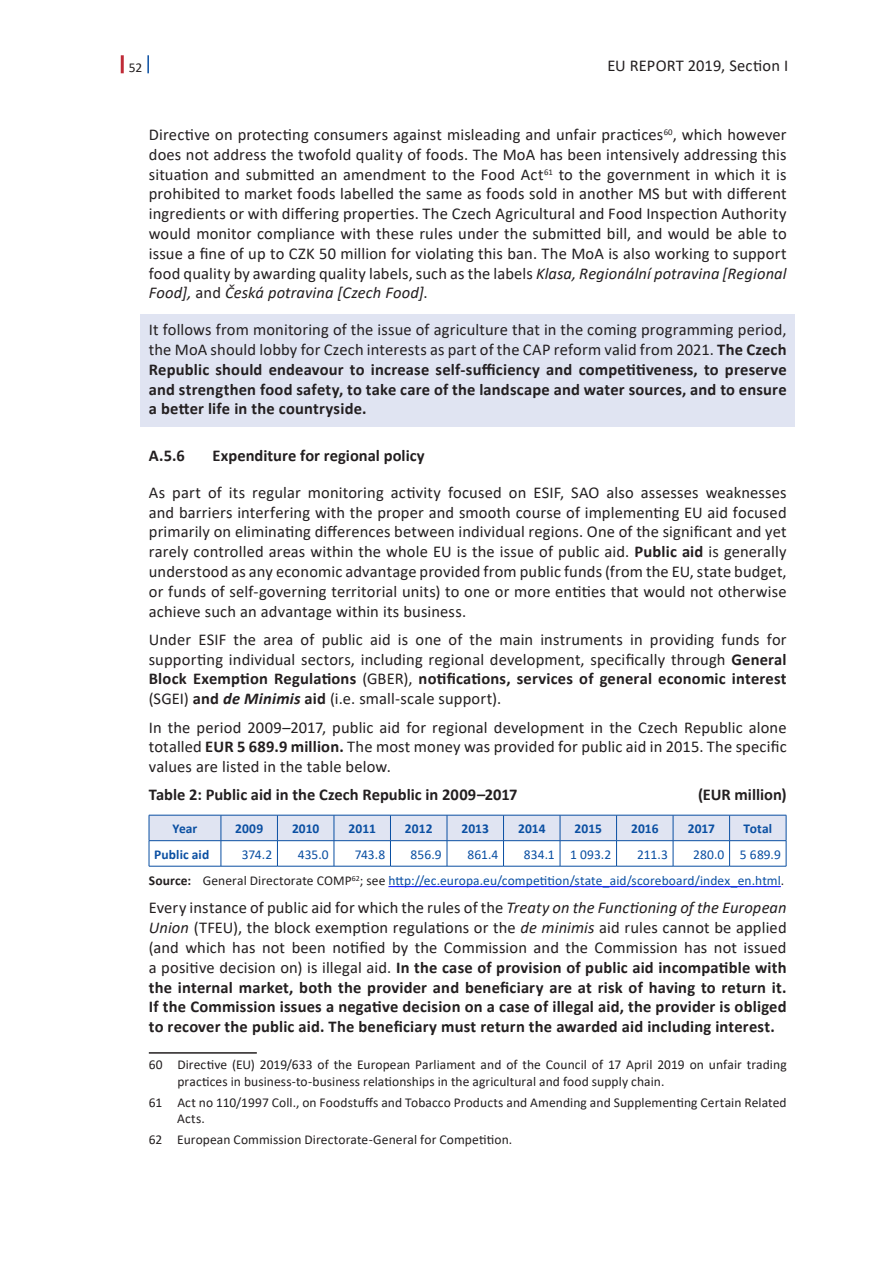
<style>
.page{position:relative;width:893px;height:1263px;background:#fff}
.page>*{position:absolute;margin:0;border:0;box-sizing:border-box;transform-origin:0 0}
.t1{font:16.5px/19.8px "Calibri";letter-spacing:.01em;color:#231f20;text-align:justify}
.t2{font:700 16.5px/19.8px "Calibri";letter-spacing:.01em;color:#231f20;text-align:justify}
.t3{font:13.5px/16.5px "Calibri";letter-spacing:.005em;color:#231f20}
.t4{font:13.5px/26.5px "Calibri";letter-spacing:.005em;color:#0a4fa2;text-align:right}
.t5{font:700 13.5px "Calibri";letter-spacing:.005em;color:#0a4fa2}
.s1{font-style:italic}
.s2{font-weight:400}
.s3{font-weight:700}
.s4{font-weight:700;font-style:italic}
.s5{font-weight:700;color:#231f20}
.s6{color:#231f20}
.s7{font-weight:400;font-style:italic}
</style>
<div class="page">
<svg style="left:147px;top:55px;width:2px;height:18px"></svg>
<hr style="left:121px;top:55px;width:3px;height:18px;background:#bf2b37">
<div style="left:140px;top:314px;width:655px;height:113px;background:#e0e4f2"></div>
<hr style="left:388px;top:886px;width:393px;height:1px;background:#00f">
<svg style="left:149px;top:815px;width:638px;height:51px"></svg>
<hr style="left:149px;top:866px;width:72px;height:1px;background:#0a4fa2">
<hr style="left:221px;top:866px;width:56px;height:1px;background:#0a4fa2">
<hr style="left:277px;top:866px;width:57px;height:1px;background:#0a4fa2">
<hr style="left:334px;top:866px;width:56px;height:1px;background:#0a4fa2">
<hr style="left:390px;top:866px;width:57px;height:1px;background:#0a4fa2">
<hr style="left:447px;top:866px;width:56px;height:1px;background:#0a4fa2">
<hr style="left:503px;top:866px;width:57px;height:1px;background:#0a4fa2">
<hr style="left:560px;top:866px;width:57px;height:1px;background:#0a4fa2">
<hr style="left:617px;top:866px;width:56px;height:1px;background:#0a4fa2">
<hr style="left:673px;top:866px;width:57px;height:1px;background:#0a4fa2">
<hr style="left:730px;top:866px;width:56px;height:1px;background:#0a4fa2">
<hr style="left:149px;top:1052px;width:108px;height:2px;background:#231f20">
<p class="t3" style="left:129px;top:59px;width:15px">52</p>
<p class="t1" style="left:607px;top:55px;width:182px">EU REPORT 2019, Section I</p>
<p class="t1" style="left:149px;top:124px;width:639px">Directive on protecting consumers against misleading and unfair practices<sup>60</sup>, which however does not address the twofold quality of foods. The MoA has been intensively addressing this situation and submitted an amendment to the Food Act<sup>61</sup> to the government in which it is prohibited to market foods labelled the same as foods sold in another MS but with different ingredients or with differing properties. The Czech Agricultural and Food Inspection Authority would monitor compliance with these rules under the submitted bill, and would be able to issue a fine of up to CZK 50 million for violating this ban. The MoA is also working to support food quality by awarding quality labels, such as the labels <span class="s1">Klasa, Regionální potravina [Regional Food],</span> and <span class="s1">Česká potravina [Czech Food]</span>.</p>
<p class="t2" style="left:149px;top:320px;width:639px"><span class="s2">It follows from monitoring of the issue of agriculture that in the coming programming period, the MoA should lobby for Czech interests as part of the CAP reform valid from 2021.</span> The Czech Republic should endeavour to increase self-sufficiency and competitiveness, to preserve and strengthen food safety, to take care of the landscape and water sources, and to ensure a better life in the countryside.</p>
<p class="t2" style="left:149px;top:445px;width:38px">A.5.6</p>
<p class="t2" style="left:213px;top:445px;width:214px">Expenditure for regional policy</p>
<p class="t1" style="left:149px;top:482px;width:639px">As part of its regular monitoring activity focused on ESIF, SAO also assesses weaknesses and barriers interfering with the proper and smooth course of implementing EU aid focused primarily on eliminating differences between individual regions. One of the significant and yet rarely controlled areas within the whole EU is the issue of public aid. <span class="s3">Public aid</span> is generally understood as any economic advantage provided from public funds (from the EU, state budget, or funds of self-governing territorial units) to one or more entities that would not otherwise achieve such an advantage within its business.</p>
<p class="t1" style="left:149px;top:629px;width:639px">Under ESIF the area of public aid is one of the main instruments in providing funds for supporting individual sectors, including regional development, specifically through <span class="s3">General Block Exemption Regulations</span> (GBER), <span class="s3">notifications, services of general economic interest </span>(SGEI) <span class="s3">and</span> <span class="s4">de Minimis</span> <span class="s3">aid</span> (i.e. small-scale support).</p>
<p class="t1" style="left:149px;top:717px;width:639px">In the period 2009–2017, public aid for regional development in the Czech Republic alone totalled <span class="s3">EUR 5 689.9 million.</span> The most money was provided for public aid in 2015. The specific values are listed in the table below.</p>
<p class="t2" style="left:149px;top:785px;width:370px">Table 2: Public aid in the Czech Republic in 2009–2017</p>
<p class="t2" style="left:698px;top:785px;width:90px">(EUR million)</p>
<p class="t5" style="left:172px;top:819px;width:26px">Year</p>
<p class="t5" style="left:235px;top:819px;width:30px">2009</p>
<p class="t5" style="left:292px;top:819px;width:29px">2010</p>
<p class="t5" style="left:349px;top:819px;width:29px">2011</p>
<p class="t5" style="left:405px;top:819px;width:29px">2012</p>
<p class="t5" style="left:461px;top:819px;width:29px">2013</p>
<p class="t5" style="left:518px;top:819px;width:29px">2014</p>
<p class="t5" style="left:575px;top:819px;width:29px">2015</p>
<p class="t5" style="left:631px;top:819px;width:29px">2016</p>
<p class="t5" style="left:688px;top:819px;width:29px">2017</p>
<p class="t5" style="left:744px;top:819px;width:30px">Total</p>
<p class="t5" style="left:154px;top:844px;width:57px">Public aid</p>
<p class="t4" style="left:242px;top:840px;width:32px">374.2</p>
<p class="t4" style="left:298px;top:840px;width:32px">435.0</p>
<p class="t4" style="left:355px;top:840px;width:32px">743.8</p>
<p class="t4" style="left:411px;top:840px;width:33px">856.9</p>
<p class="t4" style="left:468px;top:840px;width:32px">861.4</p>
<p class="t4" style="left:524px;top:840px;width:89px">834.1 1 093.2</p>
<p class="t4" style="left:637px;top:840px;width:32px">211.3</p>
<p class="t4" style="left:149px;top:840px;width:637px">280.0 5 689.9<br><span class="s5">Source:</span> <span class="s6">General Directorate COMP</span><sup>62</sup><span class="s6">; see</span> http://ec.europa.eu/competition/state_aid/scoreboard/index_en.html<span class="s6">.</span></p>
<p class="t2" style="left:149px;top:898px;width:639px"><span class="s2">Every instance of public aid for which the rules of the</span> <span class="s7">Treaty on the Functioning of the European Union</span> <span class="s2">(TFEU), the block exemption regulations or the</span> <span class="s7">de minimis</span> <span class="s2">aid rules cannot be applied (and which has not been notified by the Commission and the Commission has not issued a positive decision on) is illegal aid.</span> In the case of provision of public aid incompatible with the internal market, both the provider and beneficiary are at risk of having to return it.<br>If the Commission issues a negative decision on a case of illegal aid, the provider is obliged to recover the public aid. The beneficiary must return the awarded aid including interest.</p>
<p class="t3" style="left:177px;top:1056px;width:611px;text-indent:-29px">60 Directive (EU) 2019/633 of the European Parliament and of the Council of 17 April 2019 on unfair trading practices in business-to-business relationships in the agricultural and food supply chain.</p>
<p class="t3" style="left:177px;top:1093px;width:611px;text-indent:-28px">61 Act no 110/1997 Coll., on Foodstuffs and Tobacco Products and Amending and Supplementing Certain Related<br>Acts.</p>
<p class="t3" style="left:149px;top:1131px;width:365px">62 European Commission Directorate-General for Competition.</p>
</div>
